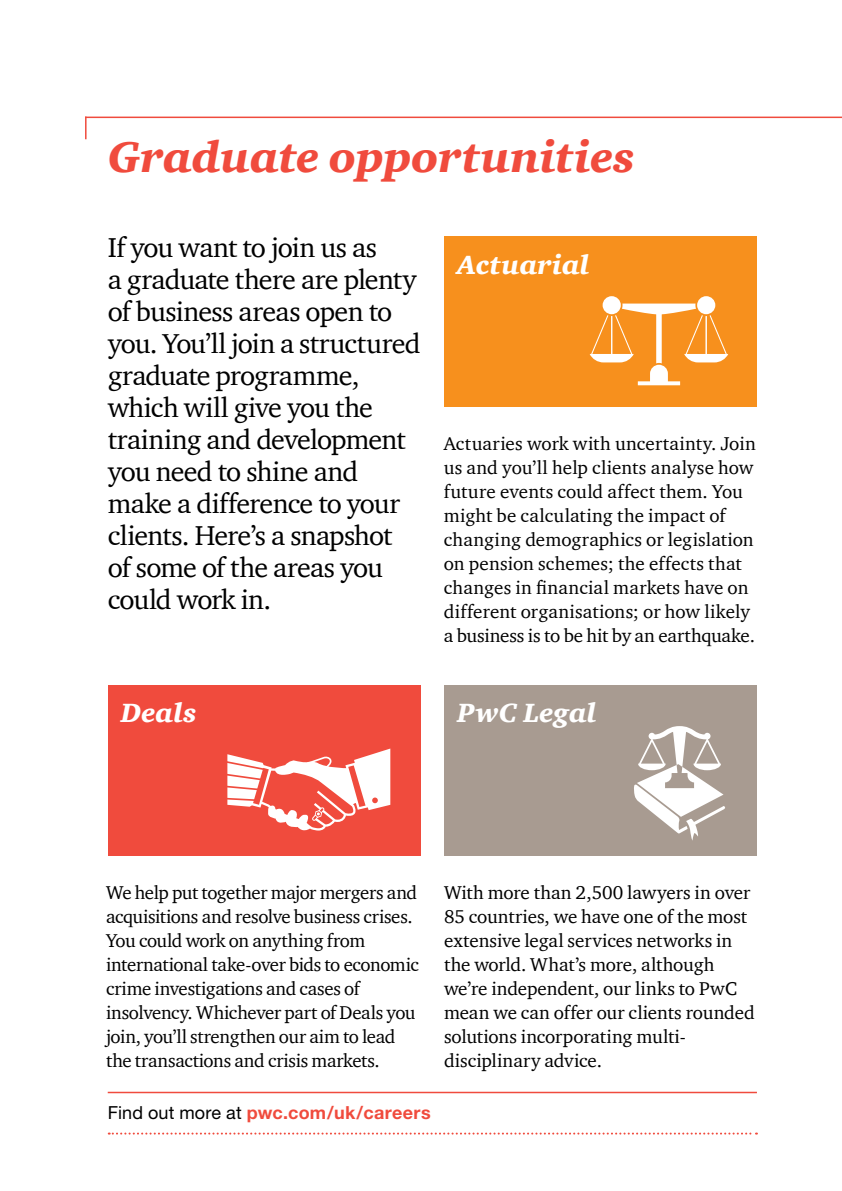
<style>
.page{position:relative;width:842px;height:1191px;background:#fff}
.page>*{position:absolute;margin:0;border:0;box-sizing:border-box;transform-origin:0 0}
.t1{font:italic 900 44px "ITC Charter Com";color:#f04b3d}
.t2{font:28px/32px "ITC Charter Com";letter-spacing:-.025em;color:#000}
.t3{font:italic 900 27px "ITC Charter Com";letter-spacing:.01em;color:#fff}
.t4{font:19px/24px "ITC Charter Com";letter-spacing:-.005em;color:#000}
.t5{font:700 18px "Helvetica Neue";letter-spacing:.02em;color:#f04b3d}
.s1{font-weight:400;color:#000}
</style>
<div class="page">
<hr style="left:85px;top:117px;width:757px;height:1px;background:#f04b3d">
<hr style="left:85px;top:117px;width:2px;height:22px;background:#f04b3d">
<div style="left:444px;top:685px;width:313px;height:170px;background:#a89b91"></div>
<svg style="left:634px;top:726px;width:91px;height:114px"></svg>
<div style="left:444px;top:236px;width:313px;height:170px;background:#f7901d"></div>
<div style="left:603px;top:296px;width:18px;height:18px;background:#fff;border-radius:50%"></div>
<div style="left:697px;top:296px;width:18px;height:18px;background:#fff;border-radius:50%"></div>
<svg style="left:590px;top:303px;width:138px;height:82px"></svg>
<div style="left:108px;top:685px;width:313px;height:170px;background:#f04b3d"></div>
<svg style="left:227px;top:748px;width:163px;height:83px"></svg>
<hr style="left:108px;top:1091px;width:649px;height:2px;background:#f04b3d">
<svg style="left:109px;top:1132px;width:648px;height:2px"></svg>
<h1 class="t1" style="left:108px;top:130px;width:529px">Graduate opportunities</h1>
<p class="t2" style="left:108px;top:231px;width:314px">If you want to join us as<br>a graduate there are plenty of business areas open to you. You’ll join a structured graduate programme, which will give you the training and development you need to shine and make a difference to your clients. Here’s a snapshot of some of the areas you could work in.</p>
<h3 class="t3" style="left:121px;top:696px;width:78px">Deals</h3>
<h3 class="t3" style="left:457px;top:248px;width:134px">Actuarial</h3>
<p class="t4" style="left:444px;top:431px;width:314px">Actuaries work with uncertainty. Join us and you’ll help clients analyse how future events could affect them. You might be calculating the impact of changing demographics or legislation on pension schemes; the effects that changes in financial markets have on different organisations; or how likely a business is to be hit by an earthquake.</p>
<h3 class="t3" style="left:457px;top:696px;width:141px">PwC Legal</h3>
<p class="t4" style="left:106px;top:880px;width:314px">We help put together major mergers and acquisitions and resolve business crises.<br>You could work on anything from international take-over bids to economic crime investigations and cases of insolvency. Whichever part of Deals you join, you’ll strengthen our aim to lead the transactions and crisis markets.</p>
<p class="t5" style="left:108px;top:1101px;width:324px"><span class="s1">Find out more at</span> pwc.com/uk/careers</p>
<p class="t4" style="left:444px;top:880px;width:312px">With more than 2,500 lawyers in over 85 countries, we have one of the most extensive legal services networks in the world. What’s more, although we’re independent, our links to PwC mean we can offer our clients rounded solutions incorporating multi&shy;disciplinary advice.</p>
</div>
